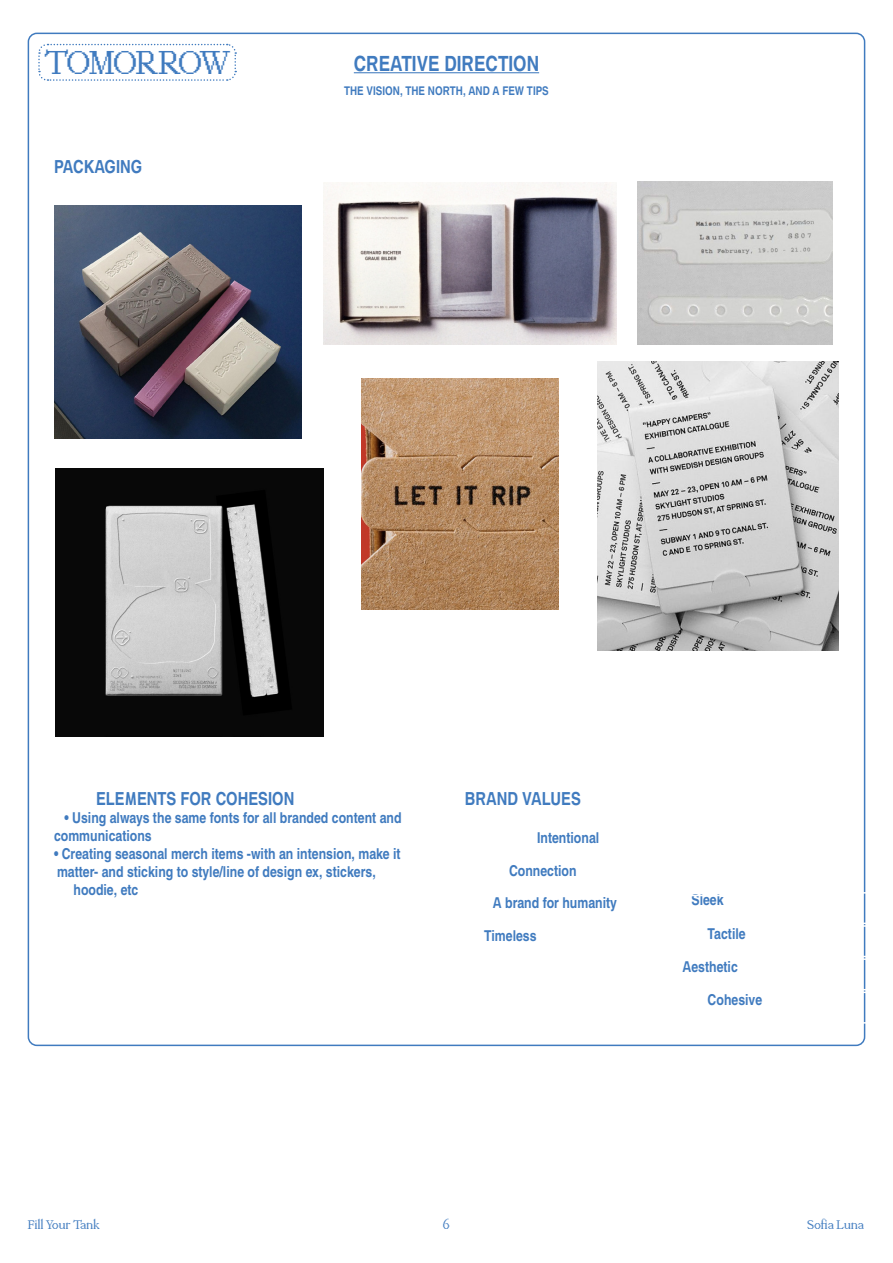
<style>
.page{position:relative;width:893px;height:1263px;background:#fff}
.page>*{position:absolute;margin:0;border:0;box-sizing:border-box;transform-origin:0 0}
.t1{font:36px "Mondwest";letter-spacing:-.09em;color:#407bbf}
.t2{font:21px "RT Obligat";color:#407bbf}
.t3{font:18px "RT Obligat";color:#407bbf}
.t4{font:15px/18px "RT Obligat";color:#407bbf}
.t5{font:13.5px "Mondwest";color:#407bbf}
.t6{font:12px "RT Obligat";color:#407bbf}
</style>
<div class="page">
<svg style="left:38px;top:43px;width:199px;height:38px"></svg>
<hr style="left:354px;top:72px;width:185px;height:1px;background:#407bbf">
<img style="left:54px;top:206px;width:248px;height:232px">
<img style="left:323px;top:182px;width:293px;height:163px">
<img style="left:598px;top:362px;width:241px;height:288px">
<img style="left:55px;top:469px;width:268px;height:267px">
<img style="left:638px;top:181px;width:195px;height:164px">
<img style="left:362px;top:378px;width:197px;height:231px">
<div style="left:469px;top:927px;width:307px;height:32px;border:2px solid #fff;border-radius:15px"></div>
<svg style="left:668px;top:892px;width:198px;height:131px"></svg>
<div style="left:478px;top:895px;width:298px;height:32px;border:2px solid #fff;border-radius:15px"></div>
<div style="left:494px;top:862px;width:282px;height:32px;border:2px solid #fff;border-radius:15px"></div>
<div style="left:522px;top:829px;width:254px;height:32px;border:2px solid #fff;border-radius:15px"></div>
<p class="t1" style="left:43px;top:41px;width:189px">TOMORROW</p>
<p class="t2" style="left:354px;top:47px;width:187px">CREATIVE DIRECTION</p>
<p class="t6" style="left:344px;top:82px;width:206px">THE VISION, THE NORTH, AND A FEW TIPS</p>
<p class="t3" style="left:54px;top:153px;width:90px">PACKAGING</p>
<p class="t3" style="left:96px;top:785px;width:200px">ELEMENTS FOR COHESION</p>
<p class="t4" style="left:54px;top:808px;width:349px;text-indent:10px">• Using always the same fonts for all branded content and communications</p>
<p class="t4" style="left:54px;top:844px;width:348px">• Creating seasonal merch items -with an intension, make it matter- and sticking to style/line of design ex, stickers,</p>
<p class="t4" style="left:74px;top:880px;width:66px">hoodie, etc</p>
<p class="t3" style="left:465px;top:785px;width:118px">BRAND VALUES</p>
<p class="t4" style="left:537px;top:828px;width:64px">Intentional</p>
<p class="t4" style="left:509px;top:861px;width:69px">Connection</p>
<p class="t4" style="left:493px;top:893px;width:126px">A brand for humanity</p>
<p class="t4" style="left:484px;top:926px;width:54px">Timeless</p>
<p class="t4" style="left:691px;top:890px;width:34px">Sleek</p>
<p class="t4" style="left:708px;top:924px;width:40px">Tactile</p>
<p class="t4" style="left:683px;top:957px;width:57px">Aesthetic</p>
<p class="t4" style="left:708px;top:990px;width:56px">Cohesive</p>
<p class="t5" style="left:28px;top:1216px;width:74px">Fill Your Tank</p>
<p class="t5" style="left:443px;top:1216px;width:9px">6</p>
<p class="t5" style="left:807px;top:1216px;width:58px">Sofia Luna</p>
</div>
